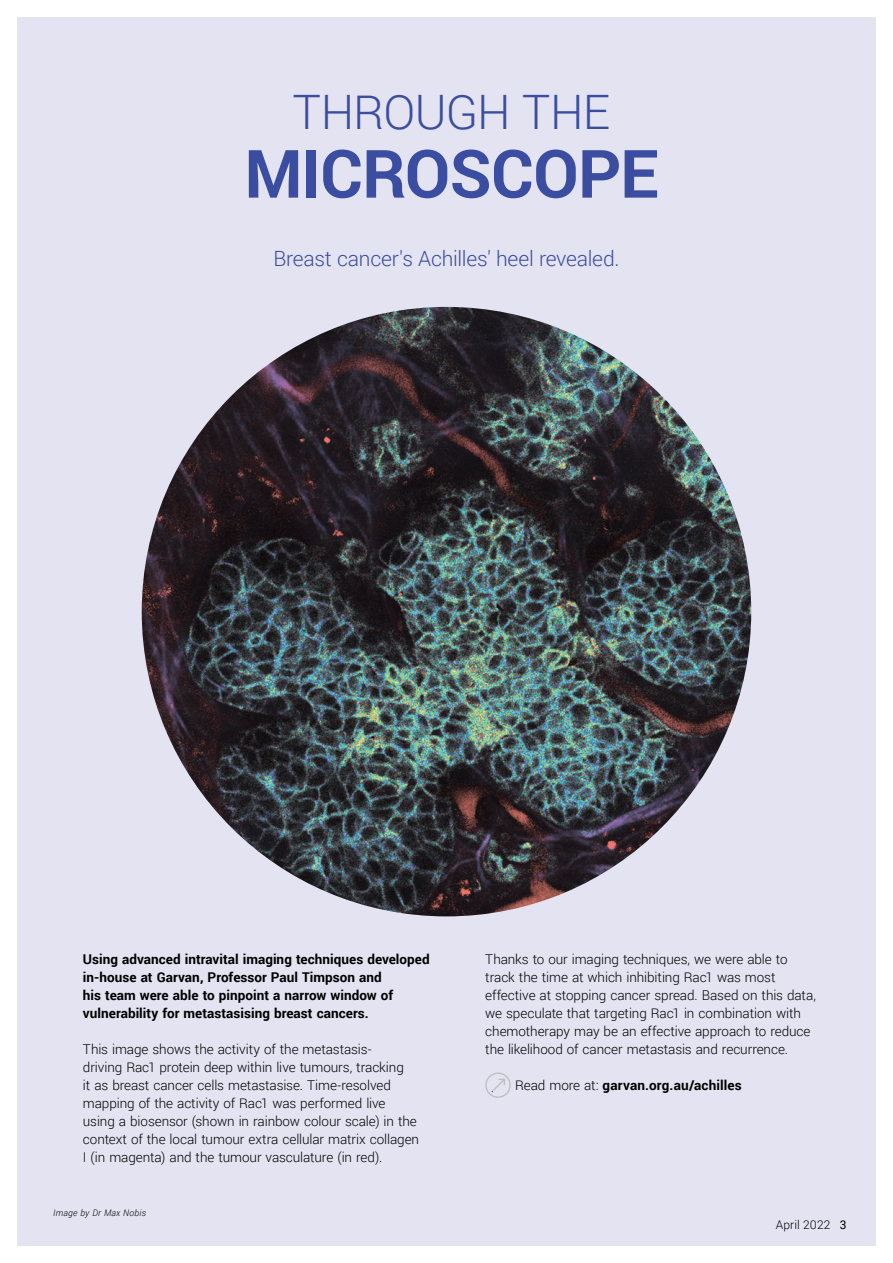
<style>
.page{position:relative;width:893px;height:1263px;background:#fff}
.page>*{position:absolute;margin:0;border:0;box-sizing:border-box;transform-origin:0 0}
.t1{font:700 66.75px "Roboto";letter-spacing:-.015em;color:#3b4da1}
.t2{font:300 47.4px "Roboto";letter-spacing:-.02em;color:#3b4da1}
.t3{font:300 21px "Roboto";letter-spacing:-.01em;color:#3b4da1}
.t4{font:300 13.5px/18px "Roboto";letter-spacing:-.005em;color:#000}
.t5{font:700 13.5px/18px "Roboto";color:#000}
.t6{font:300 12px "Roboto";letter-spacing:.01em;color:#000}
.t7{font:italic 300 9px "Roboto";letter-spacing:.03em;color:#000}
.s1{font-weight:300}
.s2{font-weight:400}
</style>
<div class="page">
<div style="left:17px;top:17px;width:859px;height:1229px;background:#e3e3f2"></div>
<div style="left:485px;top:1072px;width:26px;height:26px;border:1px solid #bdbebd;border-radius:50%"></div>
<svg style="left:492px;top:1078px;width:13px;height:14px"></svg>
<img style="left:142px;top:307px;width:609px;height:609px;border-radius:305px">
<h2 class="t2" style="left:293px;top:79px;width:319px">THROUGH THE</h2>
<h1 class="t1" style="left:244px;top:127px;width:416px">MICROSCOPE</h1>
<h3 class="t3" style="left:273px;top:244px;width:348px">Breast cancer's Achilles' heel revealed.</h3>
<p class="t5" style="left:83px;top:950px;width:348px">Using advanced intravital imaging techniques developed in-house at Garvan, Professor Paul Timpson and<br>his team were able to pinpoint a narrow window of vulnerability for metastasising breast cancers.</p>
<p class="t4" style="left:83px;top:1040px;width:338px">This image shows the activity of the metastasis-<br>driving Rac1 protein deep within live tumours, tracking<br>it as breast cancer cells metastasise. Time-resolved mapping of the activity of Rac1 was performed live using a biosensor (shown in rainbow colour scale) in the context of the local tumour extra cellular matrix collagen I (in magenta) and the tumour vasculature (in red).</p>
<p class="t7" style="left:53px;top:1207px;width:94px">Image by Dr Max Nobis</p>
<p class="t4" style="left:485px;top:950px;width:332px">Thanks to our imaging techniques, we were able to track the time at which inhibiting Rac1 was most effective at stopping cancer spread. Based on this data, we speculate that targeting Rac1 in combination with chemotherapy may be an effective approach to reduce the likelihood of cancer metastasis and recurrence.</p>
<p class="t5" style="left:515px;top:1076px;width:228px"><span class="s1">Read more at:</span> garvan.org.au/achilles</p>
<p class="t6" style="left:776px;top:1216px;width:72px">April 2022 <span class="s2">3</span></p>
</div>
